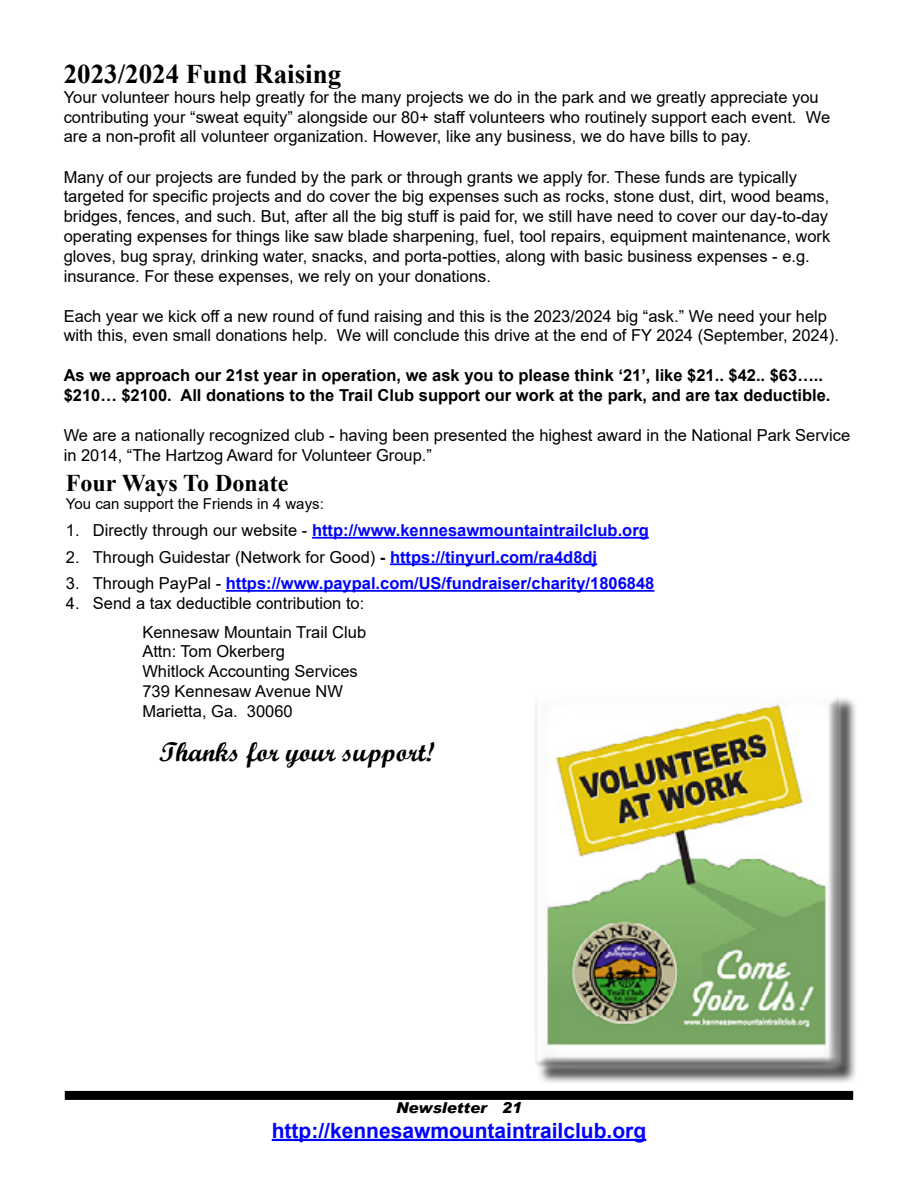
<style>
.page{position:relative;width:918px;height:1188px;background:#fff}
.page>*{position:absolute;margin:0;border:0;box-sizing:border-box;transform-origin:0 0}
.t1{font:27px "Script MT Bold";color:#000}
.t2{font:700 27px "Times New Roman";color:#000}
.t3{font:700 24px "Times New Roman";color:#000}
.t4{font:700 21px "Arial";color:#00f}
.t5{font:16.5px/19.8px "Arial";color:#000}
.t6{font:700 16.5px/19.8px "Arial";color:#000}
.t7{font:700 16.5px "Arial";color:#00f}
.t8{font:15px "Arial";color:#000}
.t9{font:italic 900 15px "Arial";color:#000}
.s1{font-weight:400;color:#000}
.s2{font-weight:700}
.s3{font-weight:700;color:#00f}
</style>
<div class="page">
<div style="left:65px;top:1091px;width:788px;height:9px;background:#000"></div>
<hr style="left:272px;top:1139px;width:374px;height:2px;background:#00f">
<div style="left:537px;top:696px;width:320px;height:388px;background:#000;opacity:.75"></div>
<div style="left:529px;top:686px;width:321px;height:382px;background:#000;opacity:.75"></div>
<hr style="left:312px;top:537px;width:337px;height:2px;background:#00f">
<hr style="left:390px;top:563px;width:207px;height:2px;background:#00f">
<hr style="left:226px;top:590px;width:428px;height:2px;background:#00f">
<h1 class="t2" style="left:64px;top:55px;width:279px">2023/2024 Fund Raising</h1>
<p class="t5" style="left:64px;top:87px;width:768px">Your volunteer hours help greatly for the many projects we do in the park and we greatly appreciate you contributing your “sweat equity” alongside our 80+ staff volunteers who routinely support each event. We are a non-profit all volunteer organization. However, like any business, we do have bills to pay.</p>
<p class="t5" style="left:64px;top:167px;width:768px">Many of our projects are funded by the park or through grants we apply for. These funds are typically targeted for specific projects and do cover the big expenses such as rocks, stone dust, dirt, wood beams, bridges, fences, and such. But, after all the big stuff is paid for, we still have need to cover our day-to-day operating expenses for things like saw blade sharpening, fuel, tool repairs, equipment maintenance, work gloves, bug spray, drinking water, snacks, and porta-potties, along with basic business expenses - e.g. insurance. For these expenses, we rely on your donations.</p>
<p class="t5" style="left:64px;top:306px;width:777px">Each year we kick off a new round of fund raising and this is the 2023/2024 big “ask.” We need your help with this, even small donations help. We will conclude this drive at the end of FY 2024 (September, 2024).</p>
<p class="t6" style="left:64px;top:366px;width:768px">As we approach our 21st year in operation, we ask you to please think ‘21’, like $21.. $42.. $63….. $210… $2100. All donations to the Trail Club support our work at the park, and are tax deductible.</p>
<p class="t5" style="left:64px;top:425px;width:788px">We are a nationally recognized club - having been presented the highest award in the National Park Service in 2014, “The Hartzog Award for Volunteer Group.”</p>
<h2 class="t3" style="left:66px;top:466px;width:224px">Four Ways To Donate</h2>
<p class="t8" style="left:66px;top:494px;width:259px">You can support the Friends in 4 ways:</p>
<p class="t7" style="left:66px;top:519px;width:584px"><span class="s1">1. Directly through our website -</span> http://www.kennesawmountaintrailclub.org</p>
<p class="t5" style="left:66px;top:547px;width:533px">2. Through Guidestar (Network for Good) <span class="s2">-</span> <span class="s3">https://tinyurl.com/ra4d8dj</span></p>
<p class="t7" style="left:66px;top:572px;width:590px"><span class="s1">3. Through PayPal -</span> https://www.paypal.com/US/fundraiser/charity/1806848</p>
<p class="t5" style="left:66px;top:589px;width:302px;line-height:28.8px;text-align:right">4. Send a tax deductible contribution to:<br>Kennesaw Mountain Trail Club</p>
<p class="t5" style="left:142px;top:642px;width:217px">Attn: Tom Okerberg<br>Whitlock Accounting Services<br>739 Kennesaw Avenue NW<br>Marietta, Ga. 30060</p>
<h1 class="t1" style="left:159px;top:736px;width:277px">Thanks for your support!</h1>
<p class="t9" style="left:396px;top:1098px;width:127px">Newsletter 21</p>
<p class="t4" style="left:272px;top:1116px;width:376px">http://kennesawmountaintrailclub.org</p>
</div>
